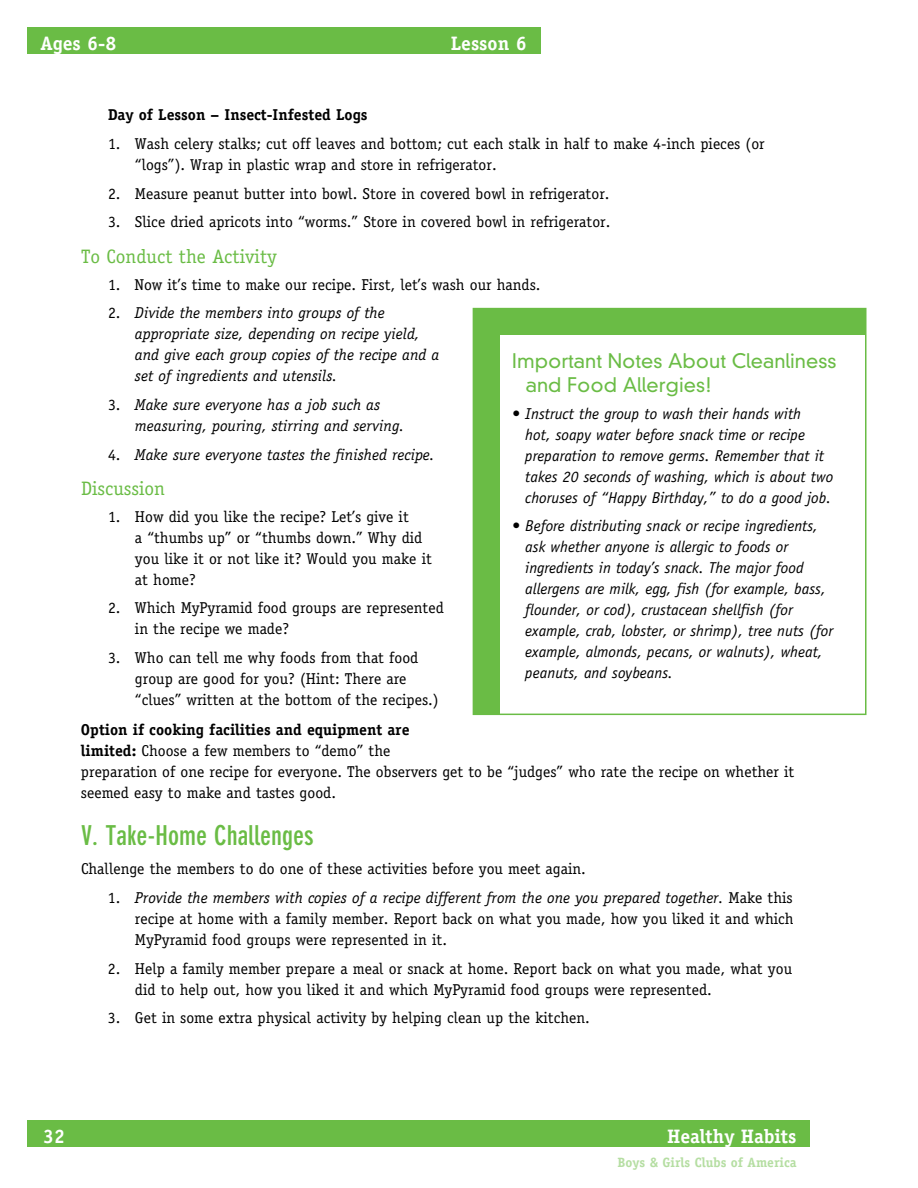
<style>
.page{position:relative;width:918px;height:1188px;background:#fff}
.page>*{position:absolute;margin:0;border:0;box-sizing:border-box;transform-origin:0 0}
.t1{font:700 condensed 27px "DIN Neuzeit Grotesk";color:#6abc45}
.t2{font:300 19.5px/24px "DIN Neuzeit Grotesk";color:#6abc45}
.t3{font:700 19.5px "Officina Serif";color:#fff}
.t4{font:19.5px "Officina Serif";color:#6abc45}
.t5{font:15.75px/21px "Officina Serif";color:#000}
.t6{font:italic 15.75px/21px "Officina Sans";color:#000}
.t7{font:italic 15.75px/21px "Officina Serif";color:#000}
.t8{font:700 15.75px "Officina Serif";color:#000}
.t9{font:700 13.5px "Officina Serif";color:#b5dea2}
.s1{font-style:normal}
.s2{font-weight:700}
.s3{font-style:italic}
</style>
<div class="page">
<div style="left:27px;top:1120px;width:783px;height:28px;background:#6abc45"></div>
<div style="left:27px;top:27px;width:513px;height:27px;background:#6abc45"></div>
<div style="left:473px;top:308px;width:27px;height:406px;background:#6abc45"></div>
<div style="left:473px;top:308px;width:393px;height:27px;background:#6abc45"></div>
<p class="t3" style="left:40px;top:31px;width:77px">Ages 6-8</p>
<p class="t3" style="left:451px;top:31px;width:77px">Lesson 6</p>
<p class="t3" style="left:517px;top:31px;width:11px">a</p>
<p class="t8" style="left:108px;top:105px;width:261px">Day of Lesson – Insect-Infested Logs</p>
<p class="t5" style="left:135px;top:133px;width:631px;text-indent:-27px">1. Wash celery stalks; cut off leaves and bottom; cut each stalk in half to make 4-inch pieces (or “logs”). Wrap in plastic wrap and store in refrigerator.</p>
<p class="t5" style="left:108px;top:183px;width:503px">2. Measure peanut butter into bowl. Store in covered bowl in refrigerator.</p>
<p class="t5" style="left:108px;top:212px;width:504px">3. Slice dried apricots into “worms.” Store in covered bowl in refrigerator.</p>
<p class="t4" style="left:81px;top:245px;width:197px">To Conduct the Activity</p>
<p class="t5" style="left:108px;top:274px;width:434px">1. Now it’s time to make our recipe. First, let’s wash our hands.</p>
<p class="t7" style="left:135px;top:303px;width:306px;text-indent:-27px"><span class="s1">2.</span> Divide the members into groups of the appropriate size, depending on recipe yield, and give each group copies of the recipe and a set of ingredients and utensils.</p>
<p class="t7" style="left:135px;top:394px;width:271px;text-indent:-27px"><span class="s1">3.</span> Make sure everyone has a job such as measuring, pouring, stirring and serving.</p>
<p class="t7" style="left:108px;top:444px;width:328px"><span class="s1">4.</span> Make sure everyone tastes the finished recipe.</p>
<p class="t4" style="left:81px;top:477px;width:86px">Discussion</p>
<p class="t5" style="left:135px;top:506px;width:298px;text-indent:-27px">1. How did you like the recipe? Let’s give it<br>a “thumbs up” or “thumbs down.” Why did you like it or not like it? Would you make it at home?</p>
<p class="t5" style="left:135px;top:598px;width:310px;text-indent:-27px">2. Which MyPyramid food groups are represented in the recipe we made?</p>
<p class="t5" style="left:135px;top:647px;width:305px;text-indent:-27px">3. Who can tell me why foods from that food group are good for you? (Hint: There are “clues” written at the bottom of the recipes.)</p>
<p class="t5" style="left:81px;top:719px;width:715px"><span class="s2">Option if cooking facilities and equipment are<br>limited:</span> Choose a few members to “demo” the<br>preparation of one recipe for everyone. The observers get to be “judges” who rate the recipe on whether it seemed easy to make and tastes good.</p>
<h1 class="t1" style="left:81px;top:819px;width:234px">V. Take-Home Challenges</h1>
<p class="t5" style="left:81px;top:859px;width:506px">Challenge the members to do one of these activities before you meet again.</p>
<p class="t5" style="left:135px;top:887px;width:660px;text-align:justify;text-indent:-27px">1. <span class="s3">Provide the members with copies of a recipe different from the one you prepared together.</span> Make this recipe at home with a family member. Report back on what you made, how you liked it and which MyPyramid food groups were represented in it.</p>
<p class="t5" style="left:135px;top:958px;width:659px;text-indent:-27px">2. Help a family member prepare a meal or snack at home. Report back on what you made, what you did to help out, how you liked it and which MyPyramid food groups were represented.</p>
<p class="t5" style="left:108px;top:1008px;width:483px">3. Get in some extra physical activity by helping clean up the kitchen.</p>
<p class="t2" style="left:526px;top:348px;width:312px;text-indent:-13px">Important Notes About Cleanliness and Food Allergies!</p>
<p class="t6" style="left:525px;top:404px;width:310px;text-indent:-13px">• Instruct the group to wash their hands with<br>hot, soapy water before snack time or recipe preparation to remove germs. Remember that it takes 20 seconds of washing, which is about two choruses of “Happy Birthday,” to do a good job.</p>
<p class="t6" style="left:525px;top:515px;width:309px;text-indent:-13px">• Before distributing snack or recipe ingredients, ask whether anyone is allergic to foods or ingredients in today’s snack. The major food allergens are milk, egg, fish (for example, bass, flounder, or cod), crustacean shellfish (for example, crab, lobster, or shrimp), tree nuts (for example, almonds, pecans, or walnuts), wheat, peanuts, and soybeans.</p>
<p class="t3" style="left:43px;top:1125px;width:23px">32</p>
<p class="t3" style="left:667px;top:1125px;width:131px">Healthy Habits</p>
<p class="t9" style="left:618px;top:1154px;width:180px">Boys &amp; Girls Clubs of America</p>
</div>
